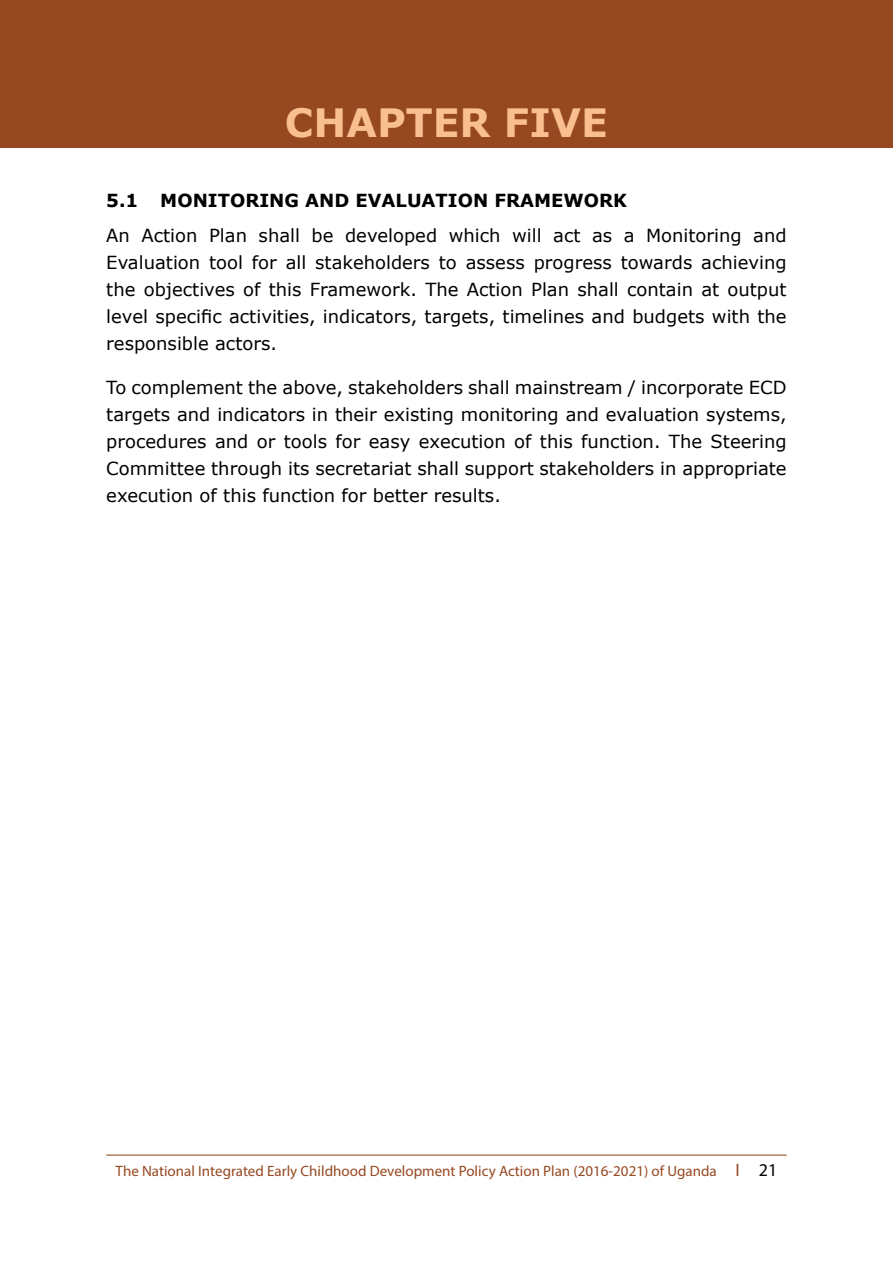
<style>
.page{position:relative;width:893px;height:1263px;background:#fff}
.page>*{position:absolute;margin:0;border:0;box-sizing:border-box;transform-origin:0 0}
.t1{font:700 39px "Verdana";color:#fabf90}
.t2{font:18px/27px "Verdana";color:#000;text-align:justify}
.t3{font:700 18px "Verdana";color:#000}
.t4{font:15px "Myriad Pro";color:#964821}
.s1{font-size:18px}
.s2{font-size:18px;color:#000}
</style>
<div class="page">
<hr style="left:106px;top:1154px;width:681px;height:1px;background:#964821">
<div style="left:0;top:0;width:893px;height:147px;background:#964821"></div>
<h1 class="t1" style="left:285px;top:95px;width:325px">CHAPTER FIVE</h1>
<p class="t3" style="left:106px;top:188px;width:522px">5.1 MONITORING AND EVALUATION FRAMEWORK</p>
<p class="t2" style="left:106px;top:222px;width:682px">An Action Plan shall be developed which will act as a Monitoring and Evaluation tool for all stakeholders to assess progress towards achieving the objectives of this Framework. The Action Plan shall contain at output level specific activities, indicators, targets, timelines and budgets with the responsible actors.</p>
<p class="t2" style="left:106px;top:374px;width:682px">To complement the above, stakeholders shall mainstream / incorporate ECD targets and indicators in their existing monitoring and evaluation systems, procedures and or tools for easy execution of this function. The Steering Committee through its secretariat shall support stakeholders in appropriate execution of this function for better results.</p>
<p class="t4" style="left:116px;top:1162px;width:663px">The National Integrated Early Childhood Development Policy Action Plan (2016-2021) of Uganda <span class="s1">I</span> <span class="s2">21</span></p>
</div>
